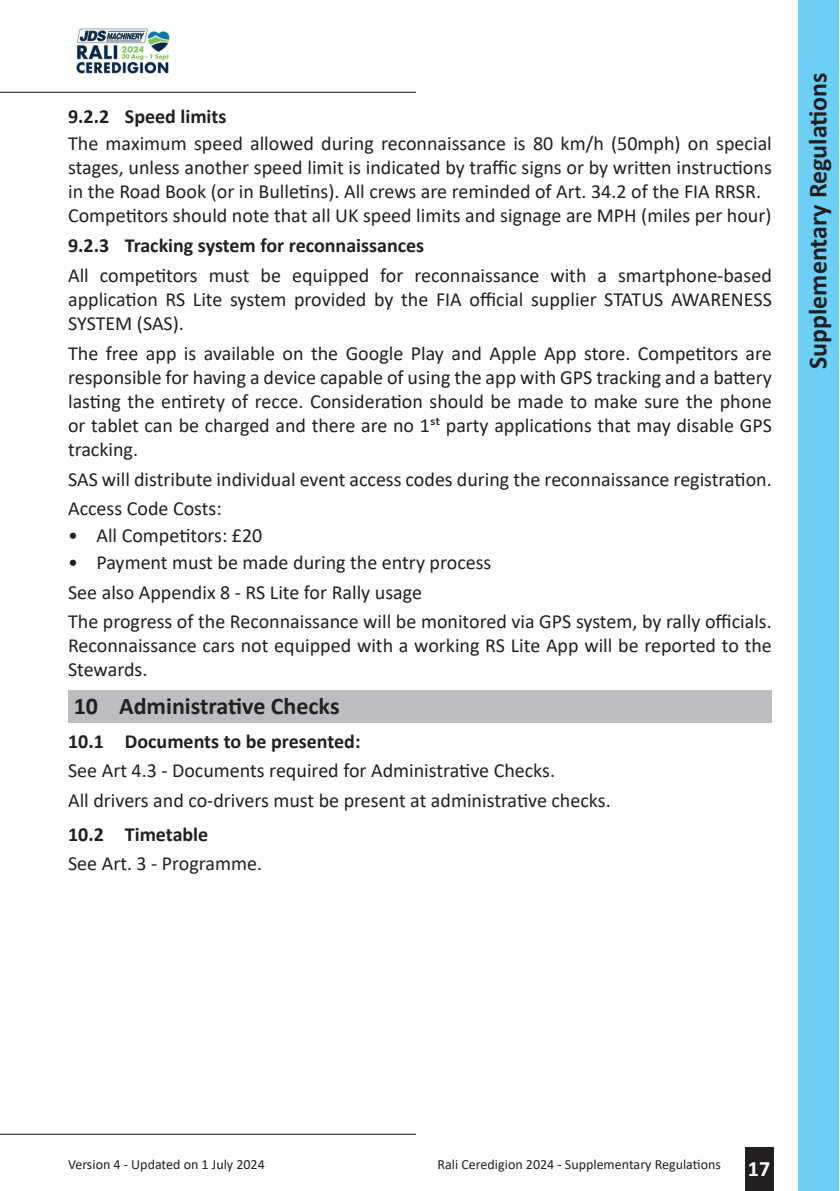
<style>
.page{position:relative;width:840px;height:1191px;background:#fff}
.page>*{position:absolute;margin:0;border:0;box-sizing:border-box;transform-origin:0 0}
.t1{font:700 26px "Calibri";color:#231f20}
.t2{font:700 24px "Calibri";color:#231f20}
.t3{font:20px/24px "Calibri";color:#231f20}
.t4{font:700 20px "Calibri";color:#231f20}
.t5{font:14px "Calibri";color:#231f20}
.s1{font-weight:700;font-size:22px;color:#fff}
</style>
<div class="page">
<hr style="left:0;top:1133px;width:416px;height:1px;background:#231f20">
<hr style="left:0;top:92px;width:416px;height:1px;background:#231f20">
<div style="left:744px;top:1147px;width:28px;height:43px;background:#231f20"></div>
<div style="left:798px;top:0;width:40px;height:1190px;background:#6bcff6"></div>
<img style="left:76px;top:28px;width:94px;height:46px">
<div style="left:68px;top:690px;width:703px;height:32px;background:#bcbdc0"></div>
<p class="t4" style="left:68px;top:102px;width:160px">9.2.2 Speed limits</p>
<p class="t3" style="left:68px;top:130px;width:704px">The maximum speed allowed during reconnaissance is 80 km/h (50mph) on special stages, unless another speed limit is indicated by traffic signs or by written instructions in the Road Book (or in Bulletins). All crews are reminded of Art. 34.2 of the FIA RRSR.<br>Competitors should note that all UK speed limits and signage are MPH (miles per hour)</p>
<p class="t4" style="left:68px;top:232px;width:357px">9.2.3 Tracking system for reconnaissances</p>
<p class="t3" style="left:68px;top:263px;width:704px;text-align:justify">All competitors must be equipped for reconnaissance with a smartphone-based application RS Lite system provided by the FIA official supplier STATUS AWARENESS SYSTEM (SAS).</p>
<p class="t3" style="left:68px;top:341px;width:704px;text-align:justify">The free app is available on the Google Play and Apple App store. Competitors are responsible for having a device capable of using the app with GPS tracking and a battery lasting the entirety of recce. Consideration should be made to make sure the phone or tablet can be charged and there are no 1st party applications that may disable GPS tracking.</p>
<p class="t3" style="left:68px;top:463px;width:704px;line-height:29.6px">SAS will distribute individual event access codes during the reconnaissance registration.<br>Access Code Costs:</p>
<p class="t3" style="left:68px;top:523px;width:196px">• All Competitors: £20</p>
<p class="t3" style="left:68px;top:547px;width:704px;line-height:29.6px">• Payment must be made during the entry process<br>See also Appendix 8 - RS Lite for Rally usage<br>The progress of the Reconnaissance will be monitored via GPS system, by rally officials.</p>
<p class="t3" style="left:68px;top:633px;width:704px">Reconnaissance cars not equipped with a working RS Lite App will be reported to the<br>Stewards.</p>
<p class="t2" style="left:74px;top:688px;width:267px">10 Administrative Checks</p>
<p class="t4" style="left:68px;top:727px;width:294px">10.1 Documents to be presented:</p>
<p class="t3" style="left:68px;top:755px;width:543px;line-height:29.6px">See Art 4.3 - Documents required for Administrative Checks.<br>All drivers and co-drivers must be present at administrative checks.</p>
<p class="t4" style="left:68px;top:820px;width:142px">10.2 Timetable</p>
<p class="t3" style="left:68px;top:851px;width:195px">See Art. 3 - Programme.</p>
<h1 class="t1" style="left:799px;top:369px;width:298px;rotate:-90deg">Supplementary Regulations</h1>
<p class="t5" style="left:68px;top:1155px;width:198px">Version 4 - Updated on 1 July 2024</p>
<p class="t5" style="left:437px;top:1155px;width:334px">Rali Ceredigion 2024 - Supplementary Regulations <span class="s1">17</span></p>
</div>
